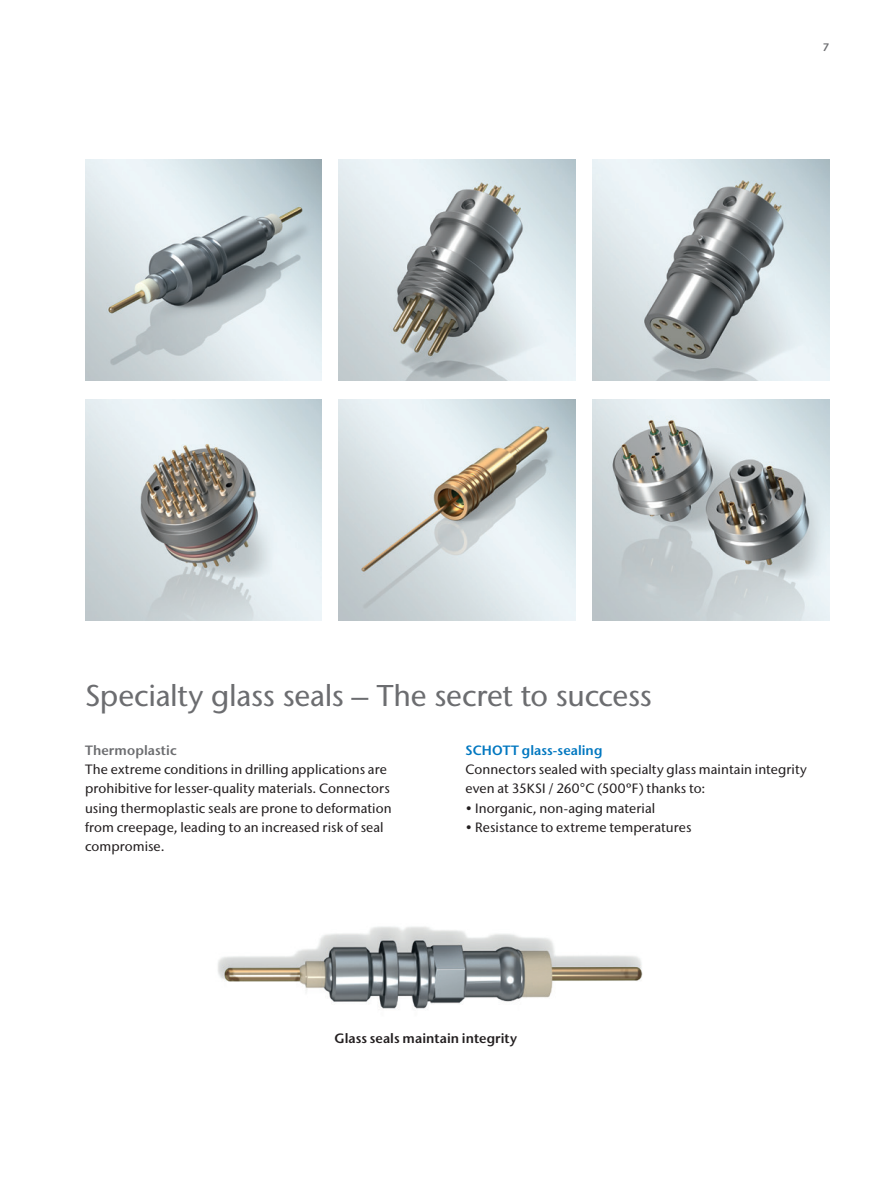
<style>
.page{position:relative;width:893px;height:1191px;background:#fff}
.page>*{position:absolute;margin:0;border:0;box-sizing:border-box;transform-origin:0 0}
.t1{font:500 30px "Stone Sans IIITC Std";letter-spacing:-.01em;color:#6c6d70}
.t2{font:500 13.5px/19.2px "Stone Sans IIITC Std";letter-spacing:.005em;color:#231f20}
.t3{font:600 13.5px "Stone Sans IIITC Std";letter-spacing:.005em;color:#231f20}
.t4{font:600 13.5px "Stone Sans IIITC Std";letter-spacing:.005em;color:#0077c0}
.t5{font:600 13.5px "Stone Sans IIITC Std";letter-spacing:.01em;color:#6c6d70}
.t6{font:600 10.8px "Stone Sans Std";color:#6c6d70}
</style>
<div class="page">
<img style="left:85px;top:159px;width:237px;height:221px">
<img style="left:85px;top:399px;width:237px;height:221px">
<img style="left:339px;top:159px;width:236px;height:221px">
<img style="left:339px;top:399px;width:236px;height:221px">
<img style="left:592px;top:159px;width:237px;height:221px">
<img style="left:592px;top:399px;width:237px;height:221px">
<img style="left:218px;top:926px;width:425px;height:83px">
<p class="t6" style="left:823px;top:40px;width:8px">7</p>
<h1 class="t1" style="left:85px;top:677px;width:568px">Specialty glass seals – The secret to success</h1>
<p class="t5" style="left:85px;top:741px;width:93px">Thermoplastic</p>
<p class="t4" style="left:466px;top:741px;width:138px">SCHOTT glass-sealing</p>
<p class="t2" style="left:85px;top:759px;width:308px">The extreme conditions in drilling applications are prohibitive for lesser-quality materials. Connectors using thermoplastic seals are prone to deformation from creepage, leading to an increased risk of seal compromise.</p>
<p class="t2" style="left:466px;top:759px;width:343px">Connectors sealed with specialty glass maintain integrity even at 35KSI / 260°C (500ºF) thanks to:</p>
<p class="t2" style="left:466px;top:798px;width:191px">• Inorganic, non-aging material</p>
<p class="t2" style="left:466px;top:817px;width:227px">• Resistance to extreme temperatures</p>
<p class="t3" style="left:334px;top:1029px;width:184px">Glass seals maintain integrity</p>
</div>
